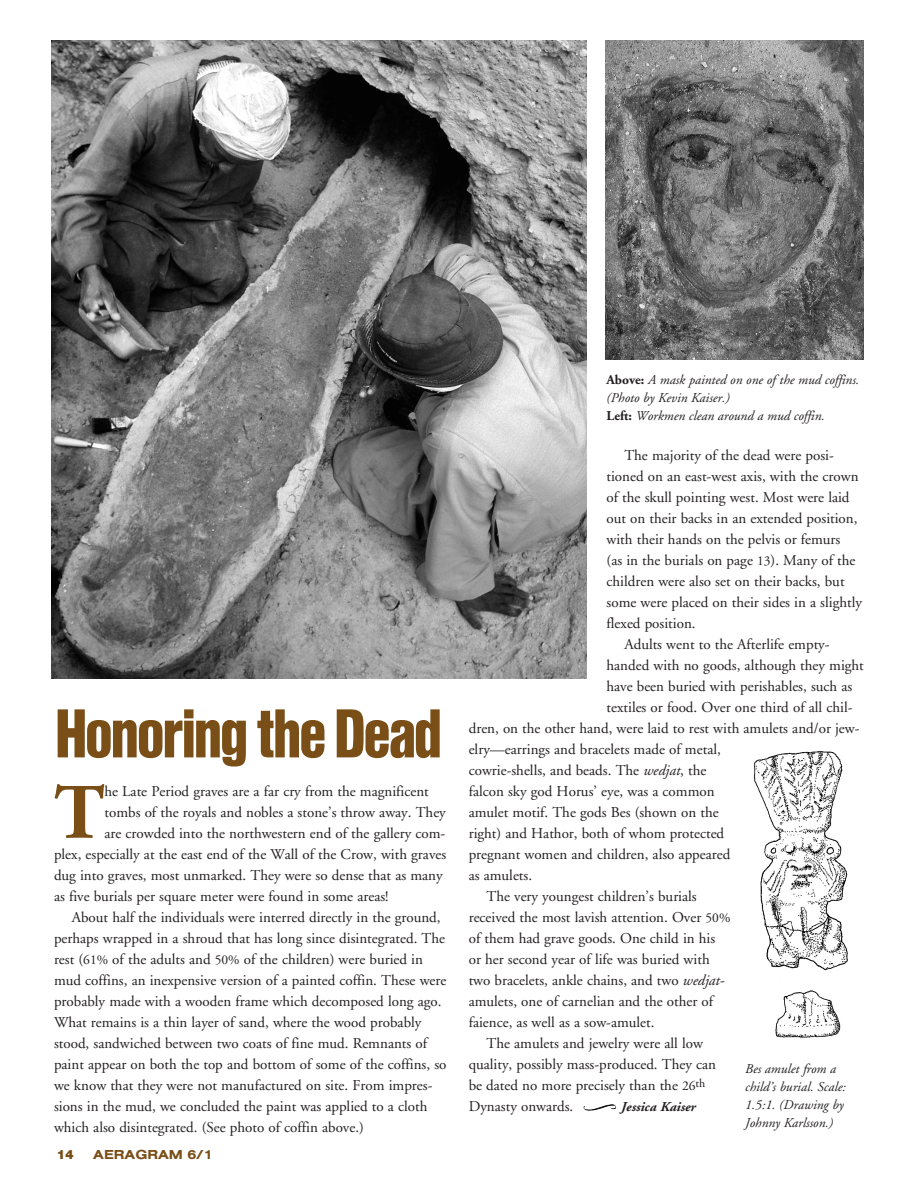
<style>
.page{position:relative;width:918px;height:1188px;background:#fff}
.page>*{position:absolute;margin:0;border:0;box-sizing:border-box;transform-origin:0 0}
.t1{font:700 78.3px "Adobe Garamond";color:#7a4e17}
.t2{font:72px "Nimbus San P Blac Cond";color:#7a4e17}
.t3{font:15px "Adobe Garamond";color:#231f20}
.t4{font:italic 13.5px/18px "Adobe Garamond";color:#231f20}
.t5{font:italic 700 13.5px "Adobe Garamond";color:#231f20}
.t6{font:13.5px "Nimbus San T Bold Exte";color:#7a4e17}
.t7{font:13.5px "Nimbus San T Blac";color:#7a4e17}
.s1{font-size:13.5px}
.s2{font-weight:700;font-style:normal}
.s3{font-style:italic}
</style>
<div class="page">
<img style="left:753px;top:751px;width:95px;height:287px">
<svg style="left:583px;top:1104px;width:34px;height:7px"></svg>
<img style="left:52px;top:40px;width:534px;height:639px">
<img style="left:606px;top:40px;width:258px;height:319px">
<h2 class="t2" style="left:56px;top:702px;width:386px">Honoring the Dead</h2>
<h1 class="t1" style="left:54px;top:770px;width:52px">T</h1>
<p class="t3" style="left:105px;top:783px;width:326px">he Late Period graves are a far cry from the magnificent</p>
<p class="t3" style="left:105px;top:804px;width:343px">tombs of the royals and nobles a stone’s throw away. They</p>
<p class="t3" style="left:105px;top:825px;width:342px">are crowded into the northwestern end of the gallery com-</p>
<p class="t3" style="left:54px;top:846px;width:394px">plex, especially at the east end of the Wall of the Crow, with graves</p>
<p class="t3" style="left:54px;top:867px;width:390px">dug into graves, most unmarked. They were so dense that as many</p>
<p class="t3" style="left:54px;top:888px;width:336px">as five burials per square meter were found in some areas!</p>
<p class="t3" style="left:72px;top:909px;width:370px">About half the individuals were interred directly in the ground,</p>
<p class="t3" style="left:54px;top:930px;width:393px">perhaps wrapped in a shroud that has long since disintegrated. The</p>
<p class="t3" style="left:54px;top:951px;width:370px">rest (<span class="s1">61%</span> of the adults and <span class="s1">50%</span> of the children) were buried in</p>
<p class="t3" style="left:54px;top:972px;width:394px">mud coffins, an inexpensive version of a painted coffin. These were</p>
<p class="t3" style="left:54px;top:993px;width:389px">probably made with a wooden frame which decomposed long ago.</p>
<p class="t3" style="left:54px;top:1014px;width:369px">What remains is a thin layer of sand, where the wood probably</p>
<p class="t3" style="left:54px;top:1035px;width:375px">stood, sandwiched between two coats of fine mud. Remnants of</p>
<p class="t3" style="left:54px;top:1056px;width:394px">paint appear on both the top and bottom of some of the coffins, so</p>
<p class="t3" style="left:54px;top:1077px;width:380px">we know that they were not manufactured on site. From impres-</p>
<p class="t3" style="left:54px;top:1098px;width:375px">sions in the mud, we concluded the paint was applied to a cloth</p>
<p class="t3" style="left:54px;top:1119px;width:311px">which also disintegrated. (See photo of coffin above.)</p>
<p class="t7" style="left:56px;top:1147px;width:19px">14</p>
<p class="t6" style="left:93px;top:1147px;width:121px">AERAGRAM 6/1</p>
<p class="t4" style="left:607px;top:371px;width:254px"><span class="s2">Above:</span> A mask painted on one of the mud coffins. (Photo by Kevin Kaiser.)<br><span class="s2">Left:</span> Workmen clean around a mud coffin.</p>
<p class="t3" style="left:624px;top:447px;width:211px">The majority of the dead were posi-</p>
<p class="t3" style="left:607px;top:468px;width:254px">tioned on an east-west axis, with the crown</p>
<p class="t3" style="left:607px;top:489px;width:245px">of the skull pointing west. Most were laid</p>
<p class="t3" style="left:607px;top:510px;width:253px">out on their backs in an extended position,</p>
<p class="t3" style="left:607px;top:531px;width:235px">with their hands on the pelvis or femurs</p>
<p class="t3" style="left:607px;top:552px;width:251px">(as in the burials on page <span class="s1">13</span>). Many of the</p>
<p class="t3" style="left:607px;top:573px;width:240px">children were also set on their backs, but</p>
<p class="t3" style="left:607px;top:594px;width:257px">some were placed on their sides in a slightly</p>
<p class="t3" style="left:607px;top:615px;width:91px">flexed position.</p>
<p class="t3" style="left:624px;top:636px;width:207px">Adults went to the Afterlife empty-</p>
<p class="t3" style="left:607px;top:657px;width:259px">handed with no goods, although they might</p>
<p class="t3" style="left:607px;top:678px;width:247px">have been buried with perishables, such as</p>
<p class="t3" style="left:607px;top:699px;width:247px">textiles or food. Over one third of all chil-</p>
<p class="t3" style="left:469px;top:720px;width:392px">dren, on the other hand, were laid to rest with amulets and/or jew-</p>
<p class="t3" style="left:469px;top:741px;width:254px">elry—earrings and bracelets made of metal,</p>
<p class="t3" style="left:469px;top:762px;width:239px">cowrie-shells, and beads. The <span class="s3">wedjat</span>, the</p>
<p class="t3" style="left:469px;top:783px;width:247px">falcon sky god Horus’ eye, was a common</p>
<p class="t3" style="left:469px;top:804px;width:252px">amulet motif. The gods Bes (shown on the</p>
<p class="t3" style="left:469px;top:825px;width:257px">right) and Hathor, both of whom protected</p>
<p class="t3" style="left:469px;top:846px;width:263px">pregnant women and children, also appeared</p>
<p class="t3" style="left:469px;top:867px;width:65px">as amulets.</p>
<p class="t3" style="left:487px;top:888px;width:212px">The very youngest children’s burials</p>
<p class="t3" style="left:469px;top:909px;width:263px">received the most lavish attention. Over <span class="s1">50%</span></p>
<p class="t3" style="left:469px;top:930px;width:248px">of them had grave goods. One child in his</p>
<p class="t3" style="left:469px;top:951px;width:243px">or her second year of life was buried with</p>
<p class="t3" style="left:469px;top:972px;width:256px">two bracelets, ankle chains, and two <span class="s3">wedjat-</span></p>
<p class="t3" style="left:469px;top:993px;width:246px">amulets, one of carnelian and the other of</p>
<p class="t3" style="left:469px;top:1014px;width:187px">faience, as well as a sow-amulet.</p>
<p class="t3" style="left:487px;top:1035px;width:218px">The amulets and jewelry were all low</p>
<p class="t3" style="left:469px;top:1056px;width:249px">quality, possibly mass-produced. They can</p>
<p class="t3" style="left:469px;top:1077px;width:238px">be dated no more precisely than the <span class="s1">26</span><sup>th</sup></p>
<p class="t3" style="left:469px;top:1098px;width:106px">Dynasty onwards.</p>
<p class="t4" style="left:745px;top:1060px;width:102px">Bes amulet from a child’s burial. Scale:<br>1.5:1. (Drawing by<br>Johnny Karlsson.)</p>
<p class="t5" style="left:621px;top:1099px;width:76px">Jessica Kaiser</p>
</div>
